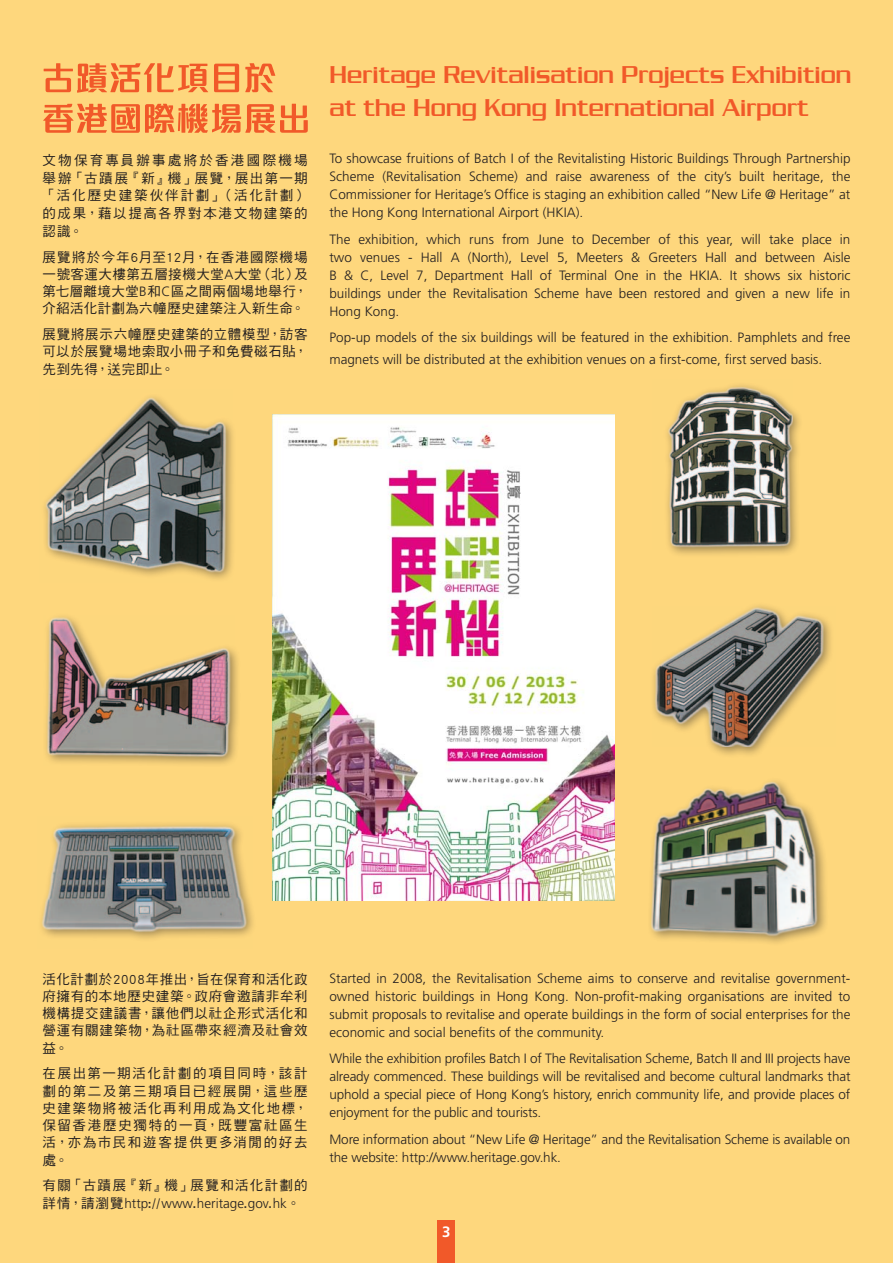
<style>
.page{position:relative;width:893px;height:1263px;background:#fed77d}
.page>*{position:absolute;margin:0;border:0;box-sizing:border-box;transform-origin:0 0}
.english_headline{font:27px/33px "Chaney Normal";color:#f15929;scale:.95 1}
.t1{font:700 15px "Frutiger";color:#fff}
.eng_body{font:300 13.5px/18px "Frutiger";color:#231f20;text-align:justify}
.chi_body{font:13.5px/17.2px "DF Hei Std W5";letter-spacing:.065em;color:#231f20;text-align:justify}
.chi_body-2{font:13.5px/17.2px "DF Hei Std W5";letter-spacing:.095em;color:#231f20}
.s1{font-family:"Frutiger";font-weight:300}
</style>
<div class="page">
<div style="left:649px;top:602px;width:185px;height:156px;background:#231f20;opacity:.5"></div>
<img style="left:653px;top:606px;width:181px;height:140px">
<img style="left:41px;top:824px;width:211px;height:115px">
<img style="left:45px;top:397px;width:187px;height:181px">
<div style="left:42px;top:612px;width:200px;height:156px;background:#231f20;opacity:.5"></div>
<img style="left:44px;top:615px;width:191px;height:150px">
<div style="left:646px;top:776px;width:183px;height:171px;background:#231f20;opacity:.5"></div>
<img style="left:646px;top:776px;width:177px;height:171px">
<div style="left:663px;top:381px;width:140px;height:177px;background:#231f20;opacity:.5"></div>
<img style="left:663px;top:381px;width:130px;height:168px">
<img style="left:273px;top:414px;width:342px;height:487px">
<svg style="left:43px;top:104px;width:265px;height:29px"></svg>
<svg style="left:44px;top:63px;width:231px;height:30px"></svg>
<div style="left:438px;top:1220px;width:17px;height:43px;background:#f15929"></div>
<p class="chi_body" style="left:43px;top:151px;width:267px">文物保育專員辦事處將於香港國際機場舉辦「古蹟展『新』機」展覽，展出第一期「活化歷史建築伙伴計劃」（活化計劃）的成果，藉以提高各界對本港文物建築的認識。</p>
<p class="chi_body" style="left:43px;top:248px;width:267px">展覽將於今年6月至12月，在香港國際機場一號客運大樓第五層接機大堂<span class="s1">A</span>大堂（北）及第七層離境大堂<span class="s1">B</span>和<span class="s1">C</span>區之間兩個場地舉行，介紹活化計劃為六幢歷史建築注入新生命。</p>
<p class="chi_body" style="left:43px;top:325px;width:267px">展覽將展示六幢歷史建築的立體模型，訪客可以於展覽場地索取小冊子和免費磁石貼，先到先得，送完即止。</p>
<p class="english_headline" style="left:329px;top:58px;width:551px">Heritage Revitalisation Projects Exhibition at the Hong Kong International Airport</p>
<p class="eng_body" style="left:329px;top:150px;width:523px">To showcase fruitions of Batch I of the Revitalisting Historic Buildings Through Partnership Scheme (Revitalisation Scheme) and raise awareness of the city’s built heritage, the Commissioner for Heritage’s Office is staging an exhibition called “New Life @ Heritage” at the Hong Kong International Airport (HKIA).</p>
<p class="eng_body" style="left:329px;top:230px;width:523px">The exhibition, which runs from June to December of this year, will take place in two venues - Hall A (North), Level 5, Meeters &amp; Greeters Hall and between Aisle B ﹠ C, Level 7, Department Hall of Terminal One in the HKIA. It shows six historic buildings under the Revitalisation Scheme have been restored and given a new life in Hong Kong.</p>
<p class="eng_body" style="left:329px;top:327px;width:522px;line-height:21.6px">Pop-up models of the six buildings will be featured in the exhibition. Pamphlets and free magnets will be distributed at the exhibition venues on a first-come, first served basis.</p>
<p class="chi_body" style="left:43px;top:970px;width:267px">活化計劃於2008年推出，旨在保育和活化政府擁有的本地歷史建築。政府會邀請非牟利機構提交建議書，讓他們以社企形式活化和營運有關建築物，為社區帶來經濟及社會效益。</p>
<p class="chi_body" style="left:43px;top:1064px;width:267px">在展出第一期活化計劃的項目同時，該計劃的第二及第三期項目已經展開，這些歷史建築物將被活化再利用成為文化地標，保留香港歷史獨特的一頁，既豐富社區生活，亦為市民和遊客提供更多消閒的好去處。</p>
<p class="chi_body-2" style="left:43px;top:1176px;width:267px">有關「古蹟展『新』機」展覽和活化計劃的詳情，請瀏覽<span class="s1">http</span>://<span class="s1">www</span>.<span class="s1">heritage</span>.<span class="s1">gov</span>.<span class="s1">hk</span>。</p>
<p class="eng_body" style="left:329px;top:969px;width:523px">Started in 2008, the Revitalisation Scheme aims to conserve and revitalise government&shy;owned historic buildings in Hong Kong. Non-profit-making organisations are invited to submit proposals to revitalise and operate buildings in the form of social enterprises for the economic and social benefits of the community.</p>
<p class="eng_body" style="left:329px;top:1049px;width:522px">While the exhibition profiles Batch I of The Revitalisation Scheme, Batch II and III projects have already commenced. These buildings will be revitalised and become cultural landmarks that uphold a special piece of Hong Kong’s history, enrich community life, and provide places of enjoyment for the public and tourists.</p>
<p class="eng_body" style="left:329px;top:1130px;width:522px">More information about “New Life @ Heritage” and the Revitalisation Scheme is available on the website: http://www.heritage.gov.hk.</p>
<p class="t1" style="left:442px;top:1223px;width:10px">3</p>
</div>
